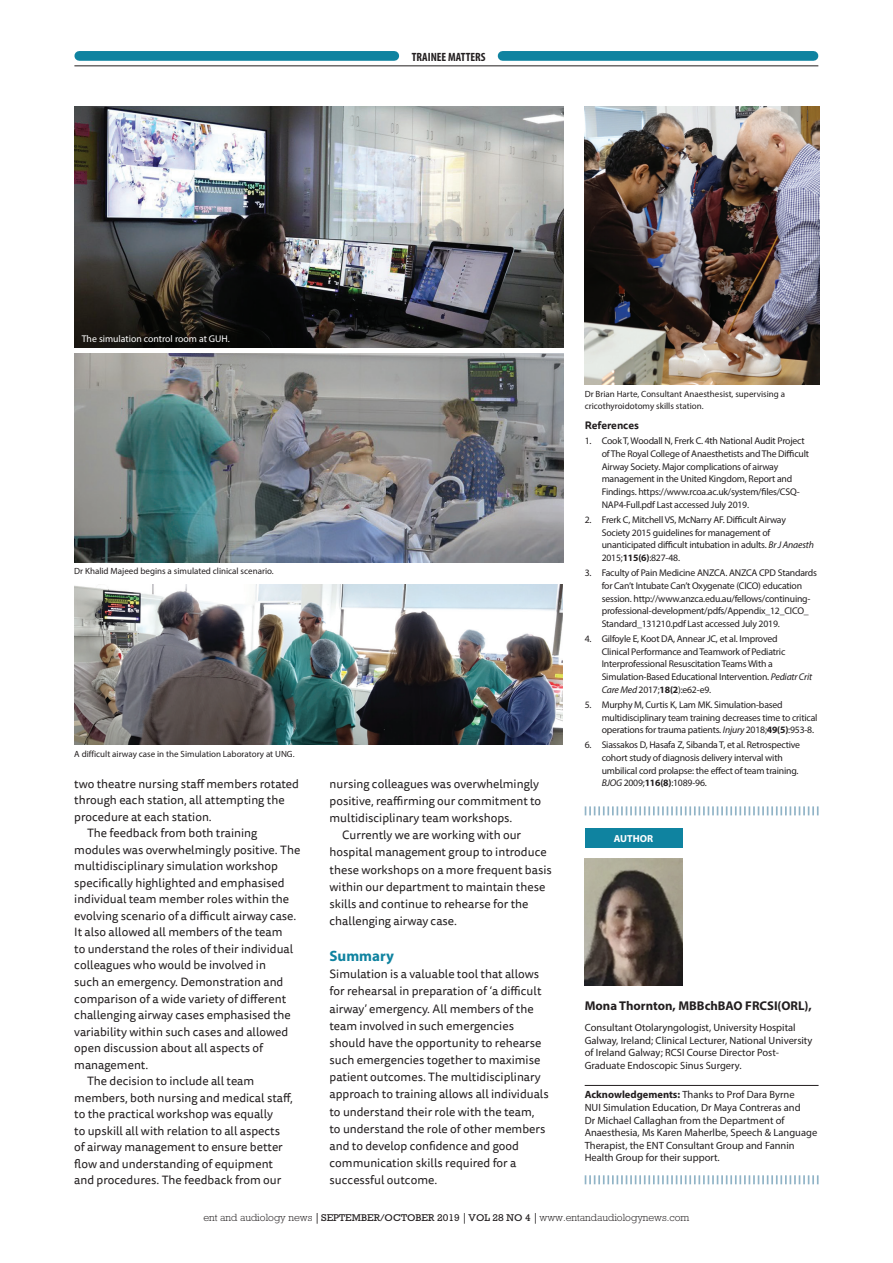
<style>
.page{position:relative;width:893px;height:1263px;background:#fff}
.page>*{position:absolute;margin:0;border:0;box-sizing:border-box;transform-origin:0 0}
.profesh_dev_subhead{font:700 15px "Myriad Pro";color:#0f83a0}
.feature_Author_name{font:700 12.75px "Myriad Pro";color:#231f20}
.feature_Body_Indent{font:12px/16.5px "Tisa Sans Pro";color:#231f20}
.feature_body_no_inde{font:12px/17.2px "Tisa Sans Pro";color:#231f20}
.t1{font:700 condensed 12px "Myriad Pro";color:#231f20}
.feature_Author_decla{font:10.5px/12.6px "Myriad Pro";color:#231f20}
.feature_author_bioda{font:10.5px/12.6px "Myriad Pro";color:#231f20}
.t2{font:300 10.5px "Rockwell";color:#231f20}
.feature_Ref_title{font:700 10.5px "Tisa Sans Pro";color:#231f20}
.t3{font:700 10.2px "Myriad Pro";color:#fff}
.feature_Ref_body{font:9.75px/12.8px "Myriad Pro";letter-spacing:-.02em;color:#231f20}
.NewsRound_Caption_Wh{font:9.75px "Myriad Pro";color:#fff}
.feature_Caption{font:9px/12px "Myriad Pro";color:#231f20}
.s1{font-style:italic}
.s2{font-weight:700}
.s3{font-family:"Adobe Caslon Pro";font-weight:700}
.s4{font-weight:400;font-size:10.05px}
</style>
<div class="page">
<img style="left:585px;top:858px;width:97px;height:128px">
<div style="left:585px;top:829px;width:97px;height:19px;background:#0f83a0"></div>
<hr style="left:585px;top:1085px;width:234px;height:1px;background:#231f20">
<svg style="left:585px;top:806px;width:234px;height:9px"></svg>
<svg style="left:585px;top:1175px;width:234px;height:9px"></svg>
<img style="left:585px;top:106px;width:234px;height:278px">
<img style="left:74px;top:585px;width:488px;height:159px">
<img style="left:74px;top:106px;width:489px;height:242px">
<img style="left:74px;top:354px;width:489px;height:208px">
<hr style="left:74px;top:66px;width:744px;height:1px;background:#231f20">
<div style="left:79px;top:51px;width:315px;height:10px;background:#0f83a0"></div>
<div style="left:503px;top:51px;width:310px;height:10px;background:#0f83a0"></div>
<p class="t1" style="left:412px;top:49px;width:75px">TRAINEE MATTERS</p>
<p class="NewsRound_Caption_Wh" style="left:82px;top:332px;width:150px">The simulation control room at GUH.</p>
<p class="feature_Caption" style="left:74px;top:564px;width:201px">Dr Khalid Majeed begins a simulated clinical scenario.</p>
<p class="feature_Caption" style="left:74px;top:748px;width:222px">A difficult airway case in the Simulation Laboratory at UNG.</p>
<p class="feature_body_no_inde" style="left:74px;top:775px;width:226px;line-height:16.5px">two theatre nursing staff members rotated through each station, all attempting the procedure at each station.</p>
<p class="feature_Body_Indent" style="left:74px;top:825px;width:228px;text-indent:13px">The feedback from both training modules was overwhelmingly positive. The multidisciplinary simulation workshop specifically highlighted and emphasised individual team member roles within the evolving scenario of a difficult airway case.<br>It also allowed all members of the team<br>to understand the roles of their individual colleagues who would be involved in<br>such an emergency. Demonstration and comparison of a wide variety of different challenging airway cases emphasised the variability within such cases and allowed open discussion about all aspects of management.</p>
<p class="feature_Body_Indent" style="left:74px;top:1073px;width:220px;text-indent:13px">The decision to include all team members, both nursing and medical staff, to the practical workshop was equally<br>to upskill all with relation to all aspects of airway management to ensure better flow and understanding of equipment and procedures. The feedback from our</p>
<p class="feature_Body_Indent" style="left:330px;top:775px;width:213px;line-height:17.2px">nursing colleagues was overwhelmingly positive, reaffirming our commitment to multidisciplinary team workshops.</p>
<p class="feature_Body_Indent" style="left:330px;top:827px;width:224px;line-height:17.2px;text-indent:13px">Currently we are working with our hospital management group to introduce these workshops on a more frequent basis within our department to maintain these skills and continue to rehearse for the challenging airway case.</p>
<p class="profesh_dev_subhead" style="left:330px;top:946px;width:66px">Summary</p>
<p class="feature_body_no_inde" style="left:330px;top:966px;width:221px">Simulation is a valuable tool that allows for rehearsal in preparation of ‘a difficult airway’ emergency. All members of the team involved in such emergencies should have the opportunity to rehearse such emergencies together to maximise patient outcomes. The multidisciplinary approach to training allows all individuals to understand their role with the team,<br>to understand the role of other members and to develop confidence and good communication skills required for a successful outcome.</p>
<p class="feature_Caption" style="left:585px;top:388px;width:202px">Dr Brian Harte, Consultant Anaesthesist, supervising a cricothyroidotomy skills station.</p>
<p class="feature_Ref_title" style="left:585px;top:418px;width:56px">References</p>
<p class="feature_Ref_body" style="left:602px;top:434px;width:209px;text-indent:-17px">1. Cook T, Woodall N, Frerk C. 4th National Audit Project of The Royal College of Anaesthetists and The Difficult Airway Society. Major complications of airway management in the United Kingdom, Report and Findings. https://www.rcoa.ac.uk/system/files/CSQ-NAP4-Full.pdf Last accessed July 2019.</p>
<p class="feature_Ref_body" style="left:602px;top:513px;width:214px;text-indent:-17px">2. Frerk C, Mitchell VS, McNarry AF. Difficult Airway Society 2015 guidelines for management of unanticipated difficult intubation in adults. <span class="s1">Br J Anaesth </span>2015;<span class="s2">115(6)</span>:827-48.</p>
<p class="feature_Ref_body" style="left:602px;top:566px;width:217px;text-indent:-17px">3. Faculty of Pain Medicine ANZCA. ANZCA CPD Standards for Can’t Intubate Can’t Oxygenate (CICO) education session. http://www.anzca.edu.au/fellows/continuing&shy;professional-development/pdfs/Appendix_12_CICO_ Standard_131210.pdf Last accessed July 2019.</p>
<p class="feature_Ref_body" style="left:602px;top:632px;width:212px;text-indent:-17px">4. Gilfoyle E, Koot DA, Annear JC, et al. Improved<br>Clinical Performance and Teamwork of Pediatric Interprofessional Resuscitation Teams With a Simulation-Based Educational Intervention. <span class="s1">Pediatr Crit Care Med</span> 2017;<span class="s2">18(2</span>):e62-e9.</p>
<p class="feature_Ref_body" style="left:602px;top:698px;width:217px;text-indent:-17px">5. Murphy M, Curtis K, Lam MK. Simulation-based multidisciplinary team training decreases time to critical operations for trauma patients. <span class="s1">Injury</span> 2018;<span class="s2">49(5)</span>:953-8.</p>
<p class="feature_Ref_body" style="left:602px;top:738px;width:200px;text-indent:-17px">6. Siassakos D, Hasafa Z, Sibanda T, et al. Retrospective cohort study of diagnosis delivery interval with umbilical cord prolapse: the effect of team training.<br><span class="s1">BJOG</span> 2009;<span class="s2">116(8)</span>:1089-96.</p>
<p class="t3" style="left:614px;top:832px;width:41px">AUTHOR</p>
<p class="feature_Author_name" style="left:585px;top:997px;width:229px">Mona Thornton, MBBchBAO FRCSI(ORL),</p>
<p class="feature_author_bioda" style="left:585px;top:1021px;width:229px">Consultant Otolaryngologist, University Hospital Galway, Ireland; Clinical Lecturer, National University of Ireland Galway; RCSI Course Director Post-Graduate Endoscopic Sinus Surgery.</p>
<p class="feature_Author_decla" style="left:585px;top:1088px;width:234px"><span class="s2">Acknowledgements:</span> Thanks to Prof Dara Byrne<br>NUI Simulation Education, Dr Maya Contreras and<br>Dr Michael Callaghan from the Department of Anaesthesia, Ms Karen Maherlbe, Speech &amp; Language Therapist, the ENT Consultant Group and Fannin Health Group for their support.</p>
<p class="t2" style="left:203px;top:1211px;width:487px">ent and audiology news <span class="s3">|</span> <span class="s4">SEPTEMBER/OCTOBER 2019</span> <span class="s3">|</span> <span class="s4">VOL 28 NO 4</span> <span class="s3">|</span> www.entandaudiologynews.com</p>
</div>
